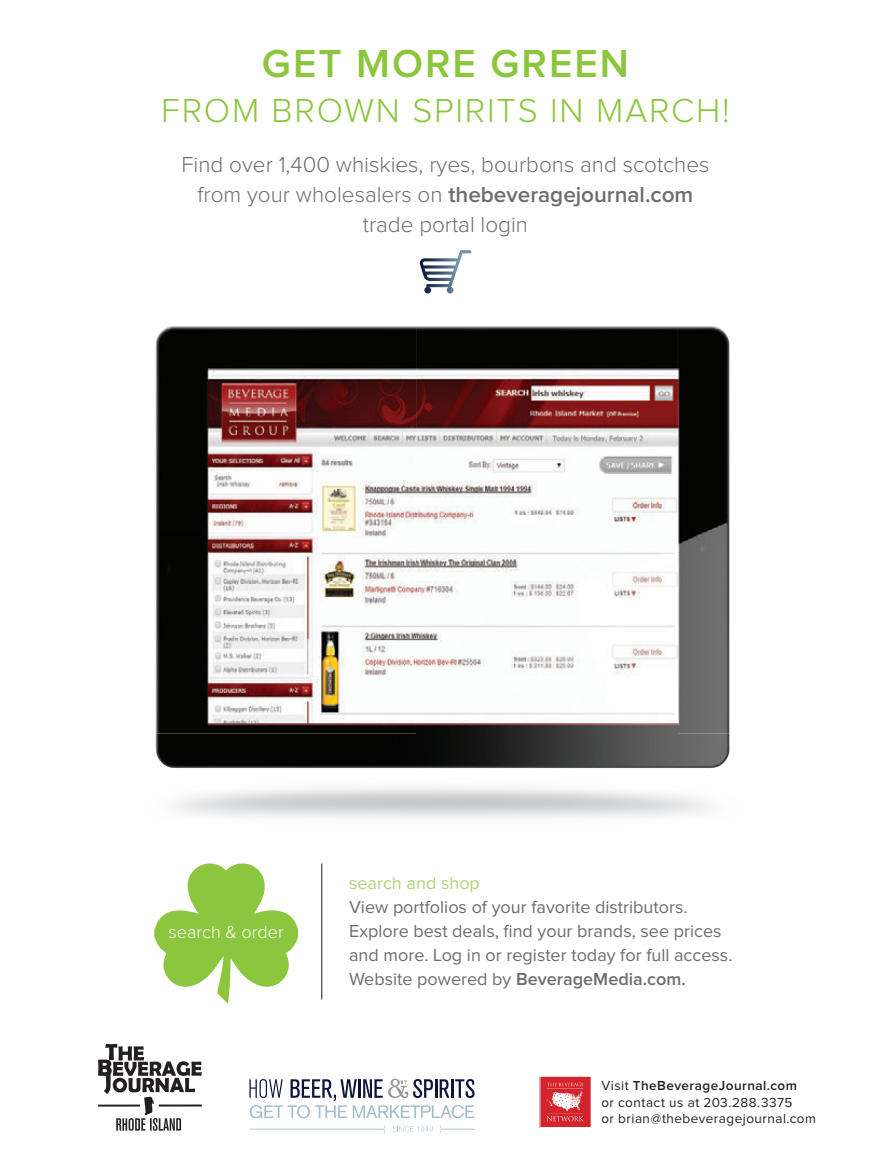
<style>
.page{position:relative;width:891px;height:1175px;background:#fff}
.page>*{position:absolute;margin:0;border:0;box-sizing:border-box;transform-origin:0 0}
.t1{font:600 40.5px "Proxima Nova";letter-spacing:.05em;color:#8bc63e}
.t2{font:300 34.5px "Proxima Nova";letter-spacing:.05em;color:#8bc63e}
.t3{font:300 22.5px/30px "Proxima Nova";color:#6c6d70;text-align:center}
.t4{font:18px/24px "Proxima Nova";color:#6c6d70}
.t5{font:300 18px "Proxima Nova";color:#fff}
.t6{font:13.5px/16.5px "Proxima Nova";letter-spacing:.035em;color:#231f20}
.s1{font-weight:600}
.s2{color:#aed475}
</style>
<div class="page">
<svg style="left:154px;top:863px;width:144px;height:140px"></svg>
<img style="left:156px;top:326px;width:574px;height:442px">
<hr style="left:322px;top:863px;width:1px;height:136px;background:#231f20">
<svg style="left:249px;top:1078px;width:226px;height:40px"></svg>
<svg style="left:393px;top:1126px;width:40px;height:5px"></svg>
<hr style="left:441px;top:1128px;width:34px;height:1px;background:#adc7d6">
<hr style="left:250px;top:1128px;width:134px;height:1px;background:#adc7d6">
<svg style="left:98px;top:1043px;width:104px;height:87px"></svg>
<img style="left:542px;top:1077px;width:47px;height:48px">
<div style="left:540px;top:1075px;width:51px;height:52px;border:1px solid #fff"></div>
<svg style="left:420px;top:250px;width:51px;height:43px"></svg>
<p class="t1" style="left:262px;top:45px;width:369px">GET MORE GREEN</p>
<p class="t2" style="left:161px;top:95px;width:570px">FROM BROWN SPIRITS IN MARCH!</p>
<p class="t3" style="left:181px;top:151px;width:530px">Find over 1,400 whiskies, ryes, bourbons and scotches from your wholesalers on <span class="s1">thebeveragejournal.com </span>trade portal login</p>
<p class="t5" style="left:169px;top:923px;width:117px">search &amp; order</p>
<p class="t4" style="left:349px;top:872px;width:385px"><span class="s2">search and shop<br></span>View portfolios of your favorite distributors.<br>Explore best deals, find your brands, see prices and more. Log in or register today for full access.<br>Website powered by <span class="s1">BeverageMedia.com.</span></p>
<p class="t6" style="left:601px;top:1078px;width:216px">Visit <span class="s1">TheBeverageJournal.com<br></span>or contact us at 203.288.3375<br>or brian@thebeveragejournal.com</p>
</div>
